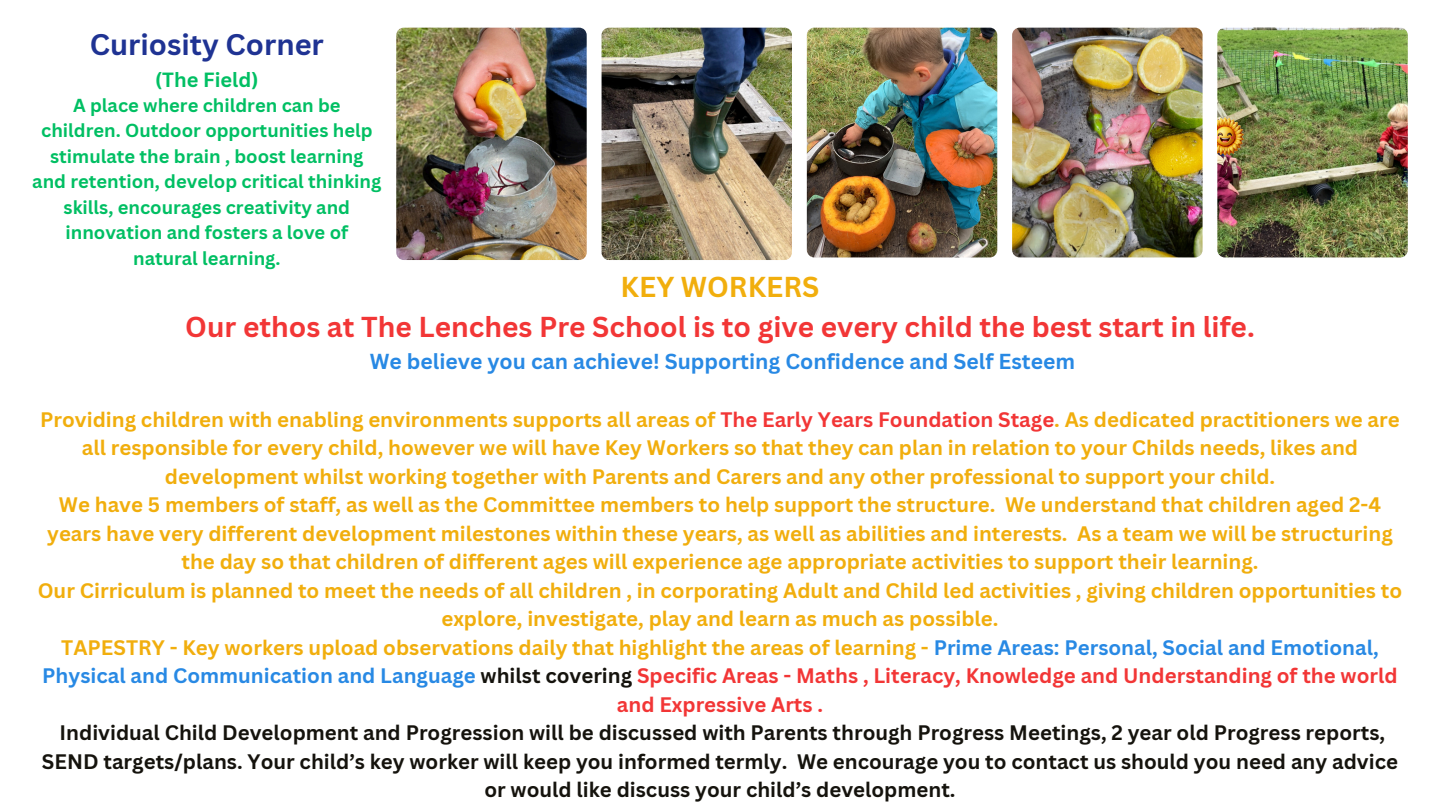
<style>
.page{position:relative;width:1440px;height:810px;background:#fff}
.page>*{position:absolute;margin:0;border:0;box-sizing:border-box;transform-origin:0 0}
.t1{font:700 29px "Canva Sans";color:#1f3393}
.t2{font:700 28px/39.3px "Canva Sans";color:#f23636;text-align:center}
.t3{font:700 21.1px "Canva Sans";color:#2889e4}
.t4{font:700 20.4px/28.5px "Canva Sans";color:#f1ae0d;text-align:center}
.t5{font:700 20px "Canva Sans";color:#00bf63}
.t6{font:700 18.3px/25.5px "Canva Sans";color:#00bf63;text-align:center}
.s1{color:#f1ae0d}
.s2{color:#f23636}
.s3{color:#2889e4}
.s4{color:#15130d}
</style>
<div class="page">
<img style="left:396px;top:28px;width:191px;height:232px">
<img style="left:602px;top:28px;width:190px;height:232px">
<img style="left:807px;top:28px;width:190px;height:229px;border-radius:8px">
<img style="left:1012px;top:28px;width:191px;height:229px;border-radius:8px">
<img style="left:1217px;top:28px;width:191px;height:229px;border-radius:8px">
<img style="left:1218px;top:115px;width:29px;height:40px">
<p class="t1" style="left:90px;top:25px;width:236px">Curiosity Corner</p>
<p class="t5" style="left:155px;top:66px;width:105px">(The Field)</p>
<h1 class="t6" style="left:32px;top:92px;width:351px">A place where children can be children. Outdoor opportunities help stimulate the brain , boost learning and retention, develop critical thinking skills, encourages creativity and innovation and fosters a love of natural learning.</h1>
<p class="t2" style="left:185px;top:267px;width:1071px"><span class="s1">KEY WORKERS<br></span>Our ethos at The Lenches Pre School is to give every child the best start in life.</p>
<p class="t3" style="left:370px;top:346px;width:707px">We believe you can achieve! Supporting Confidence and Self Esteem</p>
<p class="t4" style="left:38px;top:404px;width:1366px">Providing children with enabling environments supports all areas of <span class="s2">The Early Years Foundation Stage</span>. As dedicated practitioners we are all responsible for every child, however we will have Key Workers so that they can plan in relation to your Childs needs, likes and development whilst working together with Parents and Carers and any other professional to support your child.<br>We have 5 members of staff, as well as the Committee members to help support the structure. We understand that children aged 2-4 years have very different development milestones within these years, as well as abilities and interests. As a team we will be structuring the day so that children of different ages will experience age appropriate activities to support their learning.<br>Our Cirriculum is planned to meet the needs of all children , in corporating Adult and Child led activities , giving children opportunities to explore, investigate, play and learn as much as possible.<br>TAPESTRY - Key workers upload observations daily that highlight the areas of learning - <span class="s3">Prime Areas: Personal, Social and Emotional, Physical and Communication and Language</span> <span class="s4">whilst covering</span> <span class="s2">Specific Areas - Maths , Literacy, Knowledge and Understanding of the world and Expressive Arts .<br></span><span class="s4">Individual Child Development and Progression will be discussed with Parents through Progress Meetings, 2 year old Progress reports, SEND targets/plans. Your child’s key worker will keep you informed termly. We encourage you to contact us should you need any advice or would like discuss your child’s development.</span></p>
</div>
